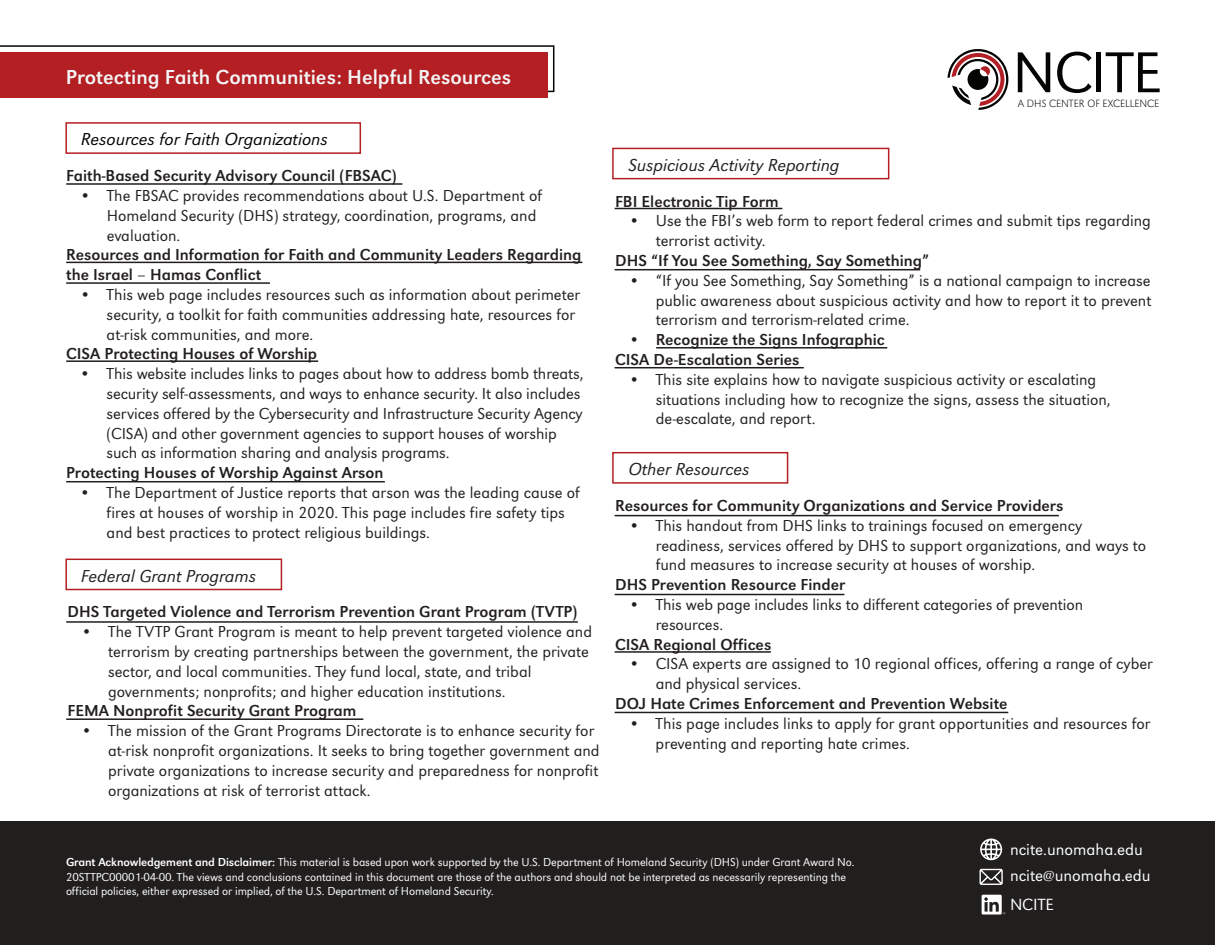
<style>
.page{position:relative;width:1215px;height:945px;background:#fff}
.page>*{position:absolute;margin:0;border:0;box-sizing:border-box;transform-origin:0 0}
.t1{font:21px "URW Grotesk";color:#f4f5f6}
.t2{font:italic 300 18px "URW Grotesk";color:#231f20}
.t3{font:italic 300 18px "URW Grotesk";color:#040503}
.t4{font:300 16.8px "URW Grotesk";color:#fff}
.t5{font:300 16.5px/19.8px "URW Grotesk";color:#231f20}
.t6{font:16.5px/19.8px "URW Grotesk";color:#231f20}
.t7{font:300 12px/14.4px "URW Grotesk";letter-spacing:-.01em;color:#fff}
.t8{font:300 expanded 10.95px "URW Grotesk";color:#040503}
.s1{font-weight:400}
</style>
<div class="page">
<svg style="left:0;top:45px;width:554px;height:47px"></svg>
<div style="left:0;top:52px;width:548px;height:45px;background:#b41f23"></div>
<div style="left:65px;top:122px;width:296px;height:32px;border:2px solid #b41f23"></div>
<div style="left:65px;top:559px;width:217px;height:31px;border:2px solid #b41f23"></div>
<div style="left:612px;top:148px;width:277px;height:31px;border:2px solid #b41f23"></div>
<div style="left:612px;top:452px;width:176px;height:32px;border:2px solid #b41f23"></div>
<div style="left:0;top:821px;width:1215px;height:124px;background:#211e1e"></div>
<svg style="left:980px;top:839px;width:22px;height:21px"></svg>
<svg style="left:980px;top:869px;width:23px;height:16px"></svg>
<svg style="left:982px;top:895px;width:23px;height:20px"></svg>
<svg style="left:948px;top:49px;width:60px;height:61px"></svg>
<svg style="left:1018px;top:52px;width:32px;height:40px"></svg>
<svg style="left:1057px;top:52px;width:35px;height:41px"></svg>
<hr style="left:1097px;top:52px;width:4px;height:40px;background:#040503">
<svg style="left:1106px;top:52px;width:54px;height:40px"></svg>
<hr style="left:66px;top:183px;width:336px;height:2px;background:#211d1e">
<hr style="left:615px;top:208px;width:167px;height:1px;background:#211d1e">
<hr style="left:615px;top:269px;width:305px;height:1px;background:#211d1e">
<hr style="left:615px;top:367px;width:189px;height:1px;background:#211d1e">
<hr style="left:656px;top:347px;width:231px;height:2px;background:#211d1e">
<hr style="left:615px;top:515px;width:444px;height:1px;background:#211d1e">
<hr style="left:615px;top:594px;width:229px;height:1px;background:#211d1e">
<hr style="left:615px;top:651px;width:156px;height:2px;background:#211d1e">
<hr style="left:615px;top:712px;width:393px;height:1px;background:#211d1e">
<hr style="left:66px;top:262px;width:516px;height:1px;background:#211d1e">
<hr style="left:66px;top:282px;width:204px;height:2px;background:#211d1e">
<hr style="left:66px;top:360px;width:252px;height:2px;background:#211d1e">
<hr style="left:66px;top:481px;width:319px;height:1px;background:#211d1e">
<hr style="left:66px;top:621px;width:512px;height:2px;background:#211d1e">
<hr style="left:66px;top:718px;width:297px;height:2px;background:#211d1e">
<p class="t1" style="left:66px;top:64px;width:447px">Protecting Faith Communities: Helpful Resources</p>
<p class="t3" style="left:81px;top:128px;width:248px">Resources for Faith Organizations</p>
<p class="t6" style="left:66px;top:166px;width:332px">Faith-Based Security Advisory Council (FBSAC)</p>
<p class="t5" style="left:107px;top:186px;width:437px;text-indent:-27px">• The FBSAC provides recommendations about U.S. Department of<br>Homeland Security (DHS) strategy, coordination, programs, and evaluation.</p>
<p class="t6" style="left:66px;top:245px;width:517px">Resources and Information for Faith and Community Leaders Regarding the Israel – Hamas Conflict</p>
<p class="t5" style="left:107px;top:285px;width:475px;text-indent:-27px">• This web page includes resources such as information about perimeter security, a toolkit for faith communities addressing hate, resources for at-risk communities, and more.</p>
<p class="t6" style="left:66px;top:344px;width:253px">CISA Protecting Houses of Worship</p>
<p class="t5" style="left:107px;top:364px;width:478px;text-indent:-27px">• This website includes links to pages about how to address bomb threats, security self-assessments, and ways to enhance security. It also includes services offered by the Cybersecurity and Infrastructure Security Agency (CISA) and other government agencies to support houses of worship such as information sharing and analysis programs.</p>
<p class="t6" style="left:66px;top:463px;width:319px">Protecting Houses of Worship Against Arson</p>
<p class="t5" style="left:107px;top:483px;width:475px;text-indent:-27px">• The Department of Justice reports that arson was the leading cause of fires at houses of worship in 2020. This page includes fire safety tips and best practices to protect religious buildings.</p>
<p class="t2" style="left:81px;top:565px;width:177px">Federal Grant Programs</p>
<p class="t6" style="left:68px;top:602px;width:511px">DHS Targeted Violence and Terrorism Prevention Grant Program (TVTP)</p>
<p class="t5" style="left:108px;top:622px;width:485px;text-indent:-27px">• The TVTP Grant Program is meant to help prevent targeted violence and terrorism by creating partnerships between the government, the private sector, and local communities. They fund local, state, and tribal governments; nonprofits; and higher education institutions.</p>
<p class="t6" style="left:68px;top:701px;width:290px">FEMA Nonprofit Security Grant Program</p>
<p class="t5" style="left:108px;top:721px;width:493px;text-indent:-27px">• The mission of the Grant Programs Directorate is to enhance security for at-risk nonprofit organizations. It seeks to bring together government and private organizations to increase security and preparedness for nonprofit organizations at risk of terrorist attack.</p>
<p class="t8" style="left:1018px;top:97px;width:143px">A DHS CENTER OF EXCELLENCE</p>
<p class="t2" style="left:628px;top:155px;width:213px">Suspicious Activity Reporting</p>
<p class="t6" style="left:615px;top:191px;width:165px">FBI Electronic Tip Form</p>
<p class="t5" style="left:656px;top:211px;width:497px;text-indent:-27px">• Use the FBI’s web form to report federal crimes and submit tips regarding terrorist activity.</p>
<p class="t6" style="left:615px;top:251px;width:316px">DHS “If You See Something, Say Something”</p>
<p class="t5" style="left:656px;top:271px;width:497px;text-align:justify;text-indent:-27px">• “If you See Something, Say Something” is a national campaign to increase public awareness about suspicious activity and how to report it to prevent terrorism and terrorism-related crime.</p>
<p class="t6" style="left:615px;top:330px;width:271px;text-indent:14px">• Recognize the Signs Infographic<br>CISA De-Escalation Series</p>
<p class="t5" style="left:656px;top:370px;width:457px;text-indent:-27px">• This site explains how to navigate suspicious activity or escalating situations including how to recognize the signs, assess the situation, de-escalate, and report.</p>
<p class="t2" style="left:628px;top:459px;width:122px">Other Resources</p>
<p class="t6" style="left:615px;top:496px;width:450px">Resources for Community Organizations and Service Providers</p>
<p class="t5" style="left:656px;top:515px;width:492px;text-indent:-27px">• This handout from DHS links to trainings focused on emergency readiness, services offered by DHS to support organizations, and ways to fund measures to increase security at houses of worship.</p>
<p class="t6" style="left:615px;top:575px;width:232px">DHS Prevention Resource Finder</p>
<p class="t5" style="left:656px;top:595px;width:429px;text-indent:-27px">• This web page includes links to different categories of prevention resources.</p>
<p class="t6" style="left:615px;top:634px;width:158px">CISA Regional Offices</p>
<p class="t5" style="left:656px;top:654px;width:499px;text-indent:-27px">• CISA experts are assigned to 10 regional offices, offering a range of cyber and physical services.</p>
<p class="t6" style="left:615px;top:694px;width:394px">DOJ Hate Crimes Enforcement and Prevention Website</p>
<p class="t5" style="left:656px;top:713px;width:496px;text-indent:-27px">• This page includes links to apply for grant opportunities and resources for preventing and reporting hate crimes.</p>
<p class="t4" style="left:1010px;top:840px;width:135px">ncite.unomaha.edu</p>
<p class="t7" style="left:66px;top:855px;width:790px"><span class="s1">Grant Acknowledgement and Disclaimer:</span> This material is based upon work supported by the U.S. Department of Homeland Security (DHS) under Grant Award No.<br>20STTPC00001-04-00. The views and conclusions contained in this document are those of the authors and should not be interpreted as necessarily representing the official policies, either expressed or implied, of the U.S. Department of Homeland Security.</p>
<p class="t4" style="left:1010px;top:866px;width:142px">ncite@unomaha.edu</p>
<p class="t4" style="left:1010px;top:895px;width:45px">NCITE</p>
</div>
